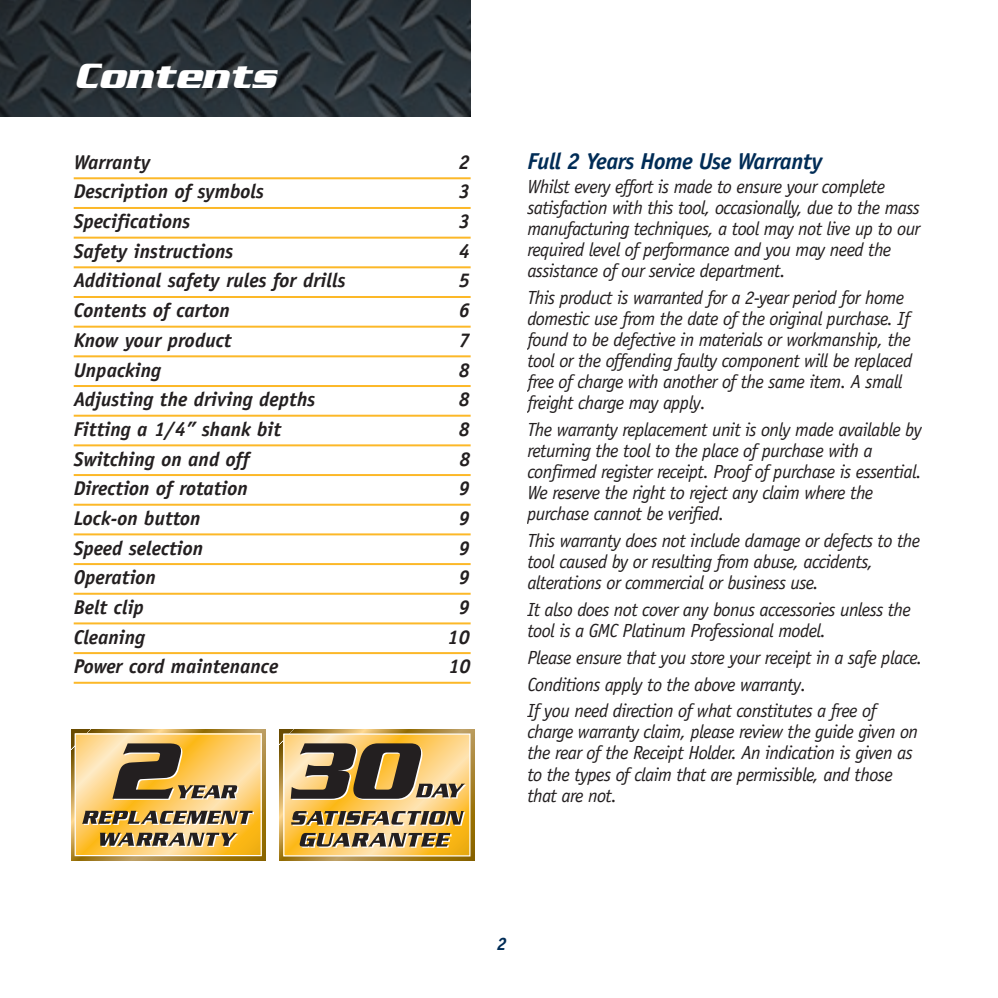
<style>
.page{position:relative;width:998px;height:998px;background:#fff}
.page>*{position:absolute;margin:0;border:0;box-sizing:border-box;transform-origin:0 0}
.t1{font:italic 700 38px "Serpentine ICG";color:#fff}
.t2{font:italic 700 23px "Officina Sans";letter-spacing:-.02em;color:#002c56}
.t3{font:italic 700 20px "Officina Sans";color:#231f20}
.t4{font:italic 19px/21px "Officina Sans";letter-spacing:-.03em;color:#231f20}
.t5{font:italic 700 18px "Officina Sans";color:#002c56}
</style>
<div class="page">
<img style="left:0;top:0;width:471px;height:116px">
<svg style="left:280px;top:730px;width:194px;height:130px;background:#b79a5f"></svg>
<svg style="left:72px;top:729px;width:193px;height:131px"></svg>
<svg style="left:77px;top:735px;width:183px;height:119px;background:#fcd07b"></svg>
<svg style="left:82px;top:811px;width:183px;height:49px;background:#bf9e58"></svg>
<svg style="left:72px;top:729px;width:167px;height:76px;background:#c7a768"></svg>
<hr style="left:74px;top:177px;width:397px;height:2px;background:#fcb828">
<hr style="left:74px;top:207px;width:397px;height:2px;background:#fcb828">
<hr style="left:74px;top:237px;width:397px;height:2px;background:#fcb828">
<hr style="left:74px;top:266px;width:397px;height:2px;background:#fcb828">
<hr style="left:74px;top:296px;width:397px;height:2px;background:#fcb828">
<hr style="left:74px;top:326px;width:397px;height:2px;background:#fcb828">
<hr style="left:74px;top:355px;width:397px;height:2px;background:#fcb828">
<hr style="left:74px;top:385px;width:397px;height:2px;background:#fcb828">
<hr style="left:74px;top:415px;width:397px;height:2px;background:#fcb828">
<hr style="left:74px;top:444px;width:397px;height:2px;background:#fcb828">
<hr style="left:74px;top:474px;width:397px;height:2px;background:#fcb828">
<hr style="left:74px;top:504px;width:397px;height:2px;background:#fcb828">
<hr style="left:74px;top:533px;width:397px;height:2px;background:#fcb828">
<hr style="left:74px;top:563px;width:397px;height:2px;background:#fcb828">
<hr style="left:74px;top:593px;width:397px;height:2px;background:#fcb828">
<hr style="left:74px;top:622px;width:397px;height:2px;background:#fcb828">
<hr style="left:74px;top:652px;width:397px;height:2px;background:#fcb828">
<hr style="left:74px;top:682px;width:397px;height:2px;background:#fcb828">
<h1 class="t1" style="left:74px;top:54px;width:204px">Contents</h1>
<p class="t3" style="left:74px;top:150px;width:78px">Warranty</p>
<p class="t3" style="left:459px;top:150px;width:13px">2</p>
<p class="t3" style="left:74px;top:180px;width:192px">Description of symbols</p>
<p class="t3" style="left:459px;top:180px;width:13px">3</p>
<p class="t3" style="left:74px;top:209px;width:118px">Specifications</p>
<p class="t3" style="left:459px;top:209px;width:13px">3</p>
<p class="t3" style="left:74px;top:239px;width:161px">Safety instructions</p>
<p class="t3" style="left:459px;top:239px;width:13px">4</p>
<p class="t3" style="left:74px;top:269px;width:273px">Additional safety rules for drills</p>
<p class="t3" style="left:459px;top:269px;width:13px">5</p>
<p class="t3" style="left:74px;top:298px;width:158px">Contents of carton</p>
<p class="t3" style="left:459px;top:298px;width:13px">6</p>
<p class="t3" style="left:74px;top:328px;width:159px">Know your product</p>
<p class="t3" style="left:459px;top:328px;width:13px">7</p>
<p class="t3" style="left:74px;top:358px;width:89px">Unpacking</p>
<p class="t3" style="left:459px;top:358px;width:13px">8</p>
<p class="t3" style="left:74px;top:387px;width:243px">Adjusting the driving depths</p>
<p class="t3" style="left:459px;top:387px;width:13px">8</p>
<p class="t3" style="left:74px;top:417px;width:209px">Fitting a 1/4” shank bit</p>
<p class="t3" style="left:459px;top:417px;width:13px">8</p>
<p class="t3" style="left:74px;top:447px;width:177px">Switching on and off</p>
<p class="t3" style="left:459px;top:447px;width:13px">8</p>
<p class="t3" style="left:74px;top:476px;width:176px">Direction of rotation</p>
<p class="t3" style="left:459px;top:476px;width:13px">9</p>
<p class="t3" style="left:74px;top:506px;width:128px">Lock-on button</p>
<p class="t3" style="left:459px;top:506px;width:13px">9</p>
<p class="t3" style="left:74px;top:536px;width:131px">Speed selection</p>
<p class="t3" style="left:459px;top:536px;width:13px">9</p>
<p class="t3" style="left:74px;top:565px;width:84px">Operation</p>
<p class="t3" style="left:459px;top:565px;width:13px">9</p>
<p class="t3" style="left:74px;top:595px;width:72px">Belt clip</p>
<p class="t3" style="left:459px;top:595px;width:13px">9</p>
<p class="t3" style="left:74px;top:625px;width:73px">Cleaning</p>
<p class="t3" style="left:447px;top:625px;width:24px">10</p>
<p class="t3" style="left:74px;top:654px;width:206px">Power cord maintenance</p>
<p class="t3" style="left:448px;top:654px;width:24px">10</p>
<p class="t2" style="left:527px;top:147px;width:297px">Full 2 Years Home Use Warranty</p>
<p class="t4" style="left:527px;top:176px;width:394px">Whilst every effort is made to ensure your complete satisfaction with this tool, occasionally, due to the mass manufacturing techniques, a tool may not live up to our required level of performance and you may need the assistance of our service department.</p>
<p class="t4" style="left:527px;top:287px;width:386px">This product is warranted for a 2-year period for home domestic use from the date of the original purchase. If found to be defective in materials or workmanship, the tool or the offending faulty component will be replaced free of charge with another of the same item. A small freight charge may apply.</p>
<p class="t4" style="left:527px;top:419px;width:396px">The warranty replacement unit is only made available by returning the tool to the place of purchase with a confirmed register receipt. Proof of purchase is essential.<br>We reserve the right to reject any claim where the purchase cannot be verified.</p>
<p class="t4" style="left:527px;top:530px;width:394px">This warranty does not include damage or defects to the tool caused by or resulting from abuse, accidents, alterations or commercial or business use.</p>
<p class="t4" style="left:527px;top:599px;width:385px">It also does not cover any bonus accessories unless the tool is a GMC Platinum Professional model.</p>
<p class="t4" style="left:527px;top:644px;width:396px;line-height:26.8px">Please ensure that you store your receipt in a safe place.<br>Conditions apply to the above warranty.<br>If you need direction of what constitutes a free of</p>
<p class="t4" style="left:527px;top:721px;width:392px">charge warranty claim, please review the guide given on the rear of the Receipt Holder. An indication is given as to the types of claim that are permissible, and those that are not.</p>
<p class="t5" style="left:497px;top:933px;width:12px">2</p>
</div>
